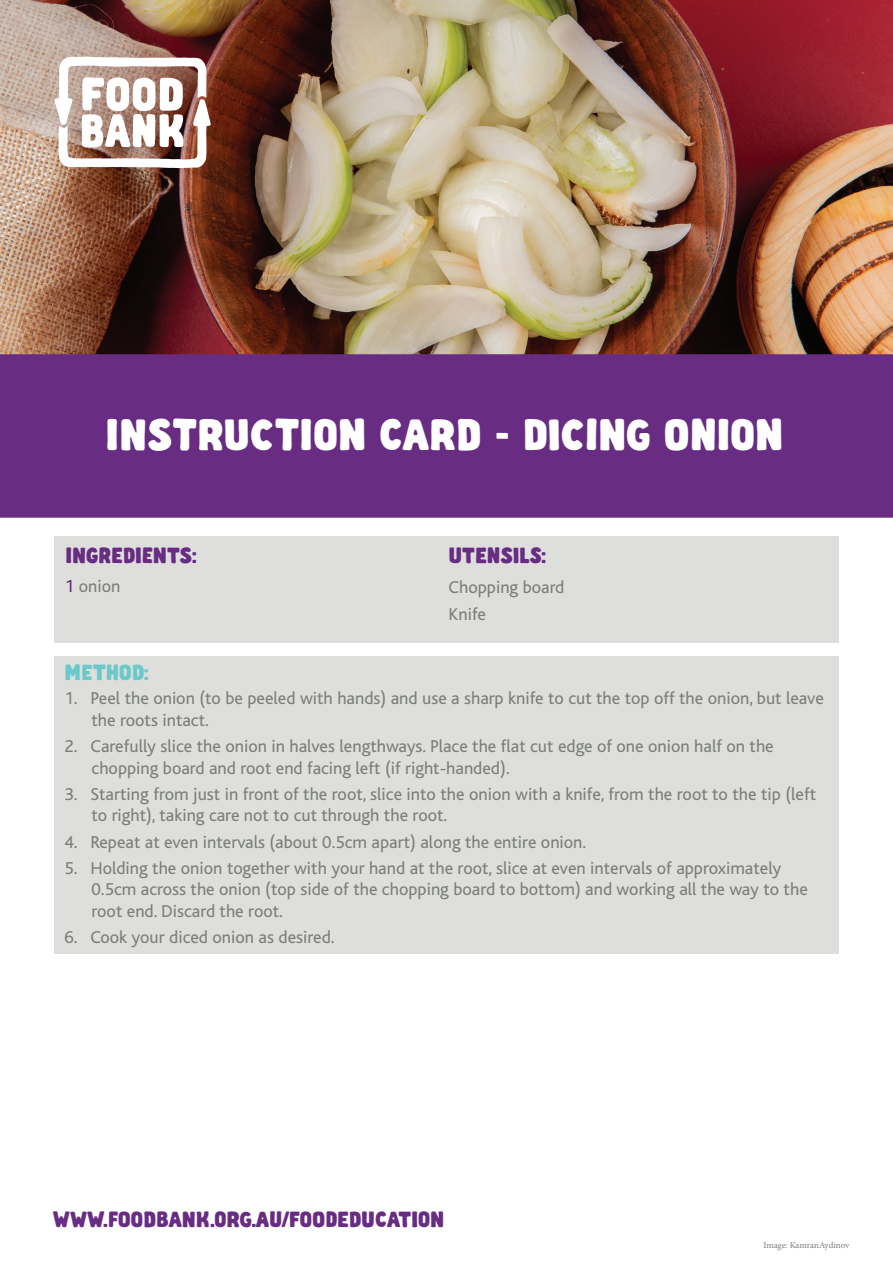
<style>
.page{position:relative;width:893px;height:1263px;background:#fff}
.page>*{position:absolute;margin:0;border:0;box-sizing:border-box;transform-origin:0 0}
.t1{font:42px "Abraham";letter-spacing:-.01em;color:#fff}
.t2{font:21px "Abraham";color:#682d82}
.t3{font:21px "Abraham";color:#6cc9c9}
.t4{font:18px/21.6px "Bliss";color:#7c8079}
.t5{font:9px "Minion Pro";letter-spacing:-.005em;color:#7c8079}
.s1{color:#662875}
</style>
<div class="page">
<img style="left:0;top:0;width:893px;height:354px">
<div style="left:1px;top:355px;width:892px;height:162px;background:#682d82"></div>
<div style="left:0;top:354px;width:893px;height:164px;border:2px solid #682d82"></div>
<div style="left:54px;top:536px;width:785px;height:107px;background:#dedfdd"></div>
<div style="left:54px;top:656px;width:785px;height:297px;background:#dedfdd"></div>
<img style="left:54px;top:57px;width:157px;height:111px">
<h1 class="t1" style="left:106px;top:409px;width:679px">INSTRUCTION CARD - DICING ONION</h1>
<p class="t2" style="left:65px;top:543px;width:133px">INGREDIENTS:</p>
<p class="t2" style="left:449px;top:543px;width:99px">UTENSILS:</p>
<p class="t4" style="left:65px;top:575px;width:57px"><span class="s1">1</span> onion</p>
<p class="t4" style="left:448px;top:574px;width:117px;line-height:27px">Chopping board<br>Knife</p>
<p class="t3" style="left:64px;top:659px;width:86px">METHOD:</p>
<p class="t4" style="left:91px;top:688px;width:734px;text-indent:-27px">1. Peel the onion (to be peeled with hands) and use a sharp knife to cut the top off the onion, but leave the roots intact.</p>
<p class="t4" style="left:91px;top:736px;width:684px;text-indent:-27px">2. Carefully slice the onion in halves lengthways. Place the flat cut edge of one onion half on the chopping board and root end facing left (if right-handed).</p>
<p class="t4" style="left:91px;top:783px;width:726px;text-indent:-27px">3. Starting from just in front of the root, slice into the onion with a knife, from the root to the tip (left to right), taking care not to cut through the root.</p>
<p class="t4" style="left:64px;top:831px;width:523px">4. Repeat at even intervals (about 0.5cm apart) along the entire onion.</p>
<p class="t4" style="left:91px;top:857px;width:718px;text-indent:-27px">5. Holding the onion together with your hand at the root, slice at even intervals of approximately<br>0.5cm across the onion (top side of the chopping board to bottom) and working all the way to the root end. Discard the root.</p>
<p class="t4" style="left:64px;top:926px;width:272px">6. Cook your diced onion as desired.</p>
<p class="t2" style="left:53px;top:1207px;width:393px">WWW.FOODBANK.ORG.AU/FOODEDUCATION</p>
<p class="t5" style="left:763px;top:1239px;width:87px">Image: KamranAydinov</p>
</div>
